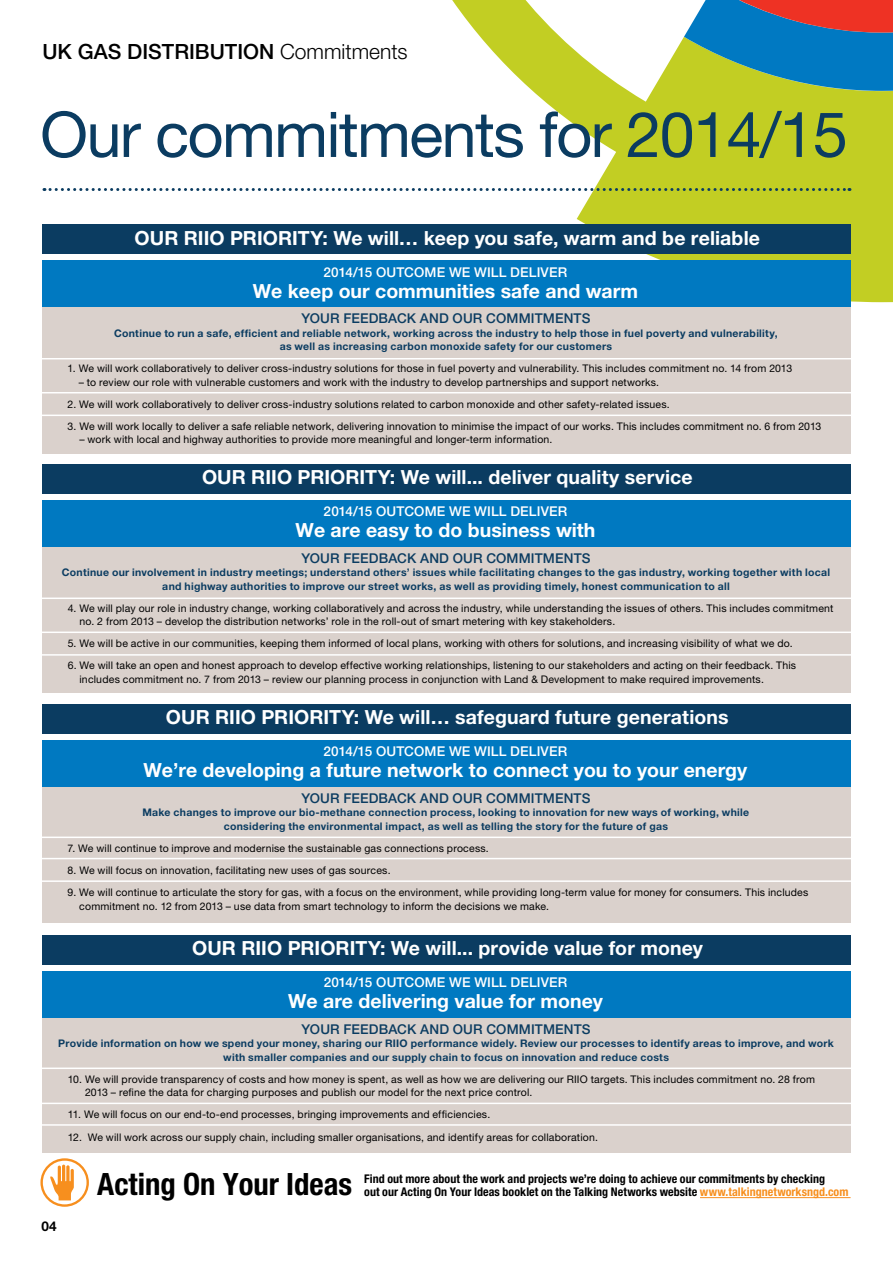
<style>
.page{position:relative;width:893px;height:1263px;background:#fff}
.page>*{position:absolute;margin:0;border:0;box-sizing:border-box;transform-origin:0 0}
.t1{font:63px "Helvetica Neue";letter-spacing:-.025em;color:#0b3c61}
.t2{font:700 condensed 30.75px "Helvetica Neue";color:#000}
.t3{font:500 21px "Helvetica Neue";color:#000}
.t4{font:700 19.5px "Helvetica Neue";color:#fff}
.t5{font:500 13.5px "Helvetica Neue";letter-spacing:.01em;color:#0b3c61}
.t6{font:500 13.5px "Helvetica Neue";letter-spacing:.01em;color:#fff}
.t7{font:700 13.5px "Helvetica Neue";color:#000}
.t8{font:700 condensed 12px/13.5px "Helvetica Neue";letter-spacing:.005em;color:#000}
.t9{font:10.5px/13.5px "Helvetica Neue";letter-spacing:.015em;color:#000}
.t10{font:700 10.5px/13.5px "Helvetica Neue";letter-spacing:.025em;color:#0b3c61;text-align:center}
.s1{font-weight:300}
.s2{color:#f78f1e}
</style>
<div class="page">
<svg style="left:452px;top:0;width:441px;height:302px;fill:#c2ce23"></svg>
<svg style="left:44px;top:188px;width:806px;height:3px"></svg>
<div style="left:42px;top:305px;width:808px;height:148px;background:#dad1cc"></div>
<div style="left:42px;top:224px;width:808px;height:30px;background:#0b3c61"></div>
<div style="left:43px;top:260px;width:807px;height:47px;background:#0079c1"></div>
<hr style="left:41px;top:392px;width:812px;height:1px;background:#fff">
<hr style="left:39px;top:415px;width:812px;height:1px;background:#fff">
<hr style="left:40px;top:358px;width:812px;height:1px;background:#fff">
<div style="left:43px;top:544px;width:807px;height:149px;background:#dad1cc"></div>
<div style="left:42px;top:464px;width:808px;height:29px;background:#0b3c61"></div>
<div style="left:42px;top:500px;width:809px;height:47px;background:#0079c1"></div>
<hr style="left:41px;top:631px;width:812px;height:2px;background:#fff">
<hr style="left:39px;top:654px;width:812px;height:2px;background:#fff">
<hr style="left:41px;top:597px;width:812px;height:2px;background:#fff">
<div style="left:42px;top:785px;width:808px;height:138px;background:#dad1cc"></div>
<div style="left:42px;top:704px;width:808px;height:29px;background:#0b3c61"></div>
<div style="left:43px;top:740px;width:807px;height:47px;background:#0079c1"></div>
<hr style="left:41px;top:858px;width:812px;height:1px;background:#fff">
<hr style="left:39px;top:880px;width:812px;height:2px;background:#fff">
<hr style="left:40px;top:836px;width:812px;height:2px;background:#fff">
<div style="left:43px;top:1015px;width:808px;height:138px;background:#dad1cc"></div>
<div style="left:42px;top:934px;width:808px;height:30px;background:#0b3c61"></div>
<div style="left:43px;top:971px;width:808px;height:47px;background:#0079c1"></div>
<hr style="left:42px;top:1102px;width:812px;height:2px;background:#fff">
<hr style="left:40px;top:1124px;width:812px;height:2px;background:#fff">
<hr style="left:41px;top:1067px;width:812px;height:2px;background:#fff">
<div style="left:40px;top:1158px;width:49px;height:49px;border:2px solid #f78f1e;border-radius:50%"></div>
<svg style="left:50px;top:1164px;width:24px;height:36px"></svg>
<hr style="left:700px;top:1197px;width:150px;height:1px;background:#f78f1e">
<svg style="left:684px;top:0;width:209px;height:91px;background:#557e89"></svg>
<p class="t3" style="left:42px;top:39px;width:367px">UK GAS DISTRIBUTION <span class="s1">Commitments</span></p>
<p class="t1" style="left:40px;top:97px;width:809px">Our commitments for 2014/15</p>
<p class="t4" style="left:135px;top:226px;width:627px">OUR RIIO PRIORITY: We will… keep you safe, warm and be reliable</p>
<p class="t6" style="left:323px;top:264px;width:245px">2014/15 OUTCOME WE WILL DELIVER</p>
<p class="t4" style="left:253px;top:279px;width:387px">We keep our communities safe and warm</p>
<p class="t5" style="left:301px;top:310px;width:290px">YOUR FEEDBACK AND OUR COMMITMENTS</p>
<p class="t10" style="left:114px;top:326px;width:665px">Continue to run a safe, efficient and reliable network, working across the industry to help those in fuel poverty and vulnerability, as well as increasing carbon monoxide safety for our customers</p>
<p class="t9" style="left:68px;top:362px;width:726px">1. We will work collaboratively to deliver cross-industry solutions for those in fuel poverty and vulnerability. This includes commitment no. 14 from 2013</p>
<p class="t9" style="left:79px;top:375px;width:582px">– to review our role with vulnerable customers and work with the industry to develop partnerships and support networks.</p>
<p class="t9" style="left:68px;top:397px;width:604px">2. We will work collaboratively to deliver cross-industry solutions related to carbon monoxide and other safety-related issues.</p>
<p class="t9" style="left:68px;top:419px;width:755px">3. We will work locally to deliver a safe reliable network, delivering innovation to minimise the impact of our works. This includes commitment no. 6 from 2013</p>
<p class="t9" style="left:79px;top:433px;width:474px">– work with local and highway authorities to provide more meaningful and longer-term information.</p>
<p class="t4" style="left:202px;top:465px;width:492px">OUR RIIO PRIORITY: We will... deliver quality service</p>
<p class="t6" style="left:324px;top:503px;width:245px">2014/15 OUTCOME WE WILL DELIVER</p>
<p class="t4" style="left:296px;top:518px;width:301px">We are easy to do business with</p>
<p class="t5" style="left:301px;top:550px;width:290px">YOUR FEEDBACK AND OUR COMMITMENTS</p>
<p class="t10" style="left:62px;top:566px;width:770px">Continue our involvement in industry meetings; understand others’ issues while facilitating changes to the gas industry, working together with local and highway authorities to improve our street works, as well as providing timely, honest communication to all</p>
<p class="t9" style="left:79px;top:601px;width:755px;text-indent:-12px">4. We will play our role in industry change, working collaboratively and across the industry, while understanding the issues of others. This includes commitment no. 2 from 2013 – develop the distribution networks’ role in the roll-out of smart metering with key stakeholders.</p>
<p class="t9" style="left:68px;top:637px;width:726px">5. We will be active in our communities, keeping them informed of local plans, working with others for solutions, and increasing visibility of what we do.</p>
<p class="t9" style="left:80px;top:659px;width:718px;text-indent:-12px">6. We will take an open and honest approach to develop effective working relationships, listening to our stakeholders and acting on their feedback. This includes commitment no. 7 from 2013 – review our planning process in conjunction with Land &amp; Development to make required improvements.</p>
<p class="t4" style="left:166px;top:705px;width:564px">OUR RIIO PRIORITY: We will… safeguard future generations</p>
<p class="t6" style="left:323px;top:743px;width:245px">2014/15 OUTCOME WE WILL DELIVER</p>
<p class="t4" style="left:143px;top:758px;width:605px">We’re developing a future network to connect you to your energy</p>
<p class="t5" style="left:301px;top:790px;width:290px">YOUR FEEDBACK AND OUR COMMITMENTS</p>
<p class="t10" style="left:142px;top:806px;width:608px">Make changes to improve our bio-methane connection process, looking to innovation for new ways of working, while considering the environmental impact, as well as telling the story for the future of gas</p>
<p class="t9" style="left:68px;top:841px;width:423px">7. We will continue to improve and modernise the sustainable gas connections process.</p>
<p class="t9" style="left:68px;top:863px;width:324px">8. We will focus on innovation, facilitating new uses of gas sources.</p>
<p class="t9" style="left:79px;top:885px;width:731px;text-indent:-12px">9. We will continue to articulate the story for gas, with a focus on the environment, while providing long-term value for money for consumers. This includes commitment no. 12 from 2013 – use data from smart technology to inform the decisions we make.</p>
<p class="t4" style="left:192px;top:936px;width:512px">OUR RIIO PRIORITY: We will... provide value for money</p>
<p class="t6" style="left:324px;top:974px;width:245px">2014/15 OUTCOME WE WILL DELIVER</p>
<p class="t4" style="left:288px;top:989px;width:316px">We are delivering value for money</p>
<p class="t5" style="left:302px;top:1021px;width:290px">YOUR FEEDBACK AND OUR COMMITMENTS</p>
<p class="t10" style="left:58px;top:1037px;width:777px">Provide information on how we spend your money, sharing our RIIO performance widely. Review our processes to identify areas to improve, and work with smaller companies and our supply chain to focus on innovation and reduce costs</p>
<p class="t9" style="left:85px;top:1072px;width:731px;text-indent:-17px">10. We will provide transparency of costs and how money is spent, as well as how we are delivering our RIIO targets. This includes commitment no. 28 from<br>2013 – refine the data for charging purposes and publish our model for the next price control.</p>
<p class="t9" style="left:68px;top:1108px;width:424px">11. We will focus on our end-to-end processes, bringing improvements and efficiencies.</p>
<p class="t9" style="left:68px;top:1130px;width:532px">12. We will work across our supply chain, including smaller organisations, and identify areas for collaboration.</p>
<p class="t2" style="left:97px;top:1166px;width:256px">Acting On Your Ideas</p>
<p class="t8" style="left:364px;top:1172px;width:486px">Find out more about the work and projects we’re doing to achieve our commitments by checking<br>out our Acting On Your Ideas booklet on the Talking Networks website <span class="s2">www.talkingnetworksngd.com</span></p>
<p class="t7" style="left:42px;top:1217px;width:17px">04</p>
</div>
